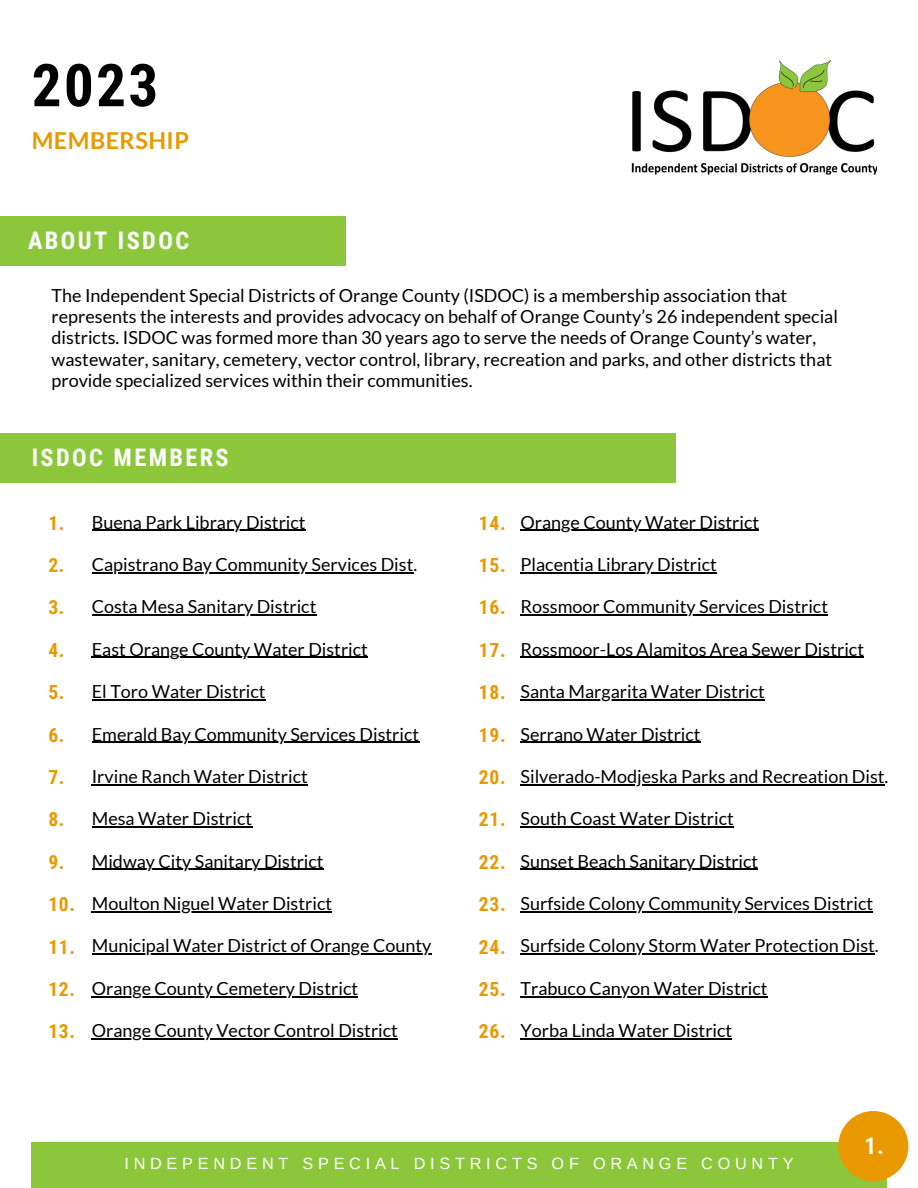
<style>
.page{position:relative;width:918px;height:1188px;background:#fff}
.page>*{position:absolute;margin:0;border:0;box-sizing:border-box;transform-origin:0 0}
.t1{font:700 59.1px "Roboto Condensed";color:#000}
.t2{font:700 24.3px "Roboto Condensed";letter-spacing:.1em;color:#fff}
.t3{font:700 23.4px "Lato";letter-spacing:.02em;color:#e89900}
.t4{font:700 23.4px "Roboto Condensed";color:#fff}
.t5{font:700 19.5px "Roboto Condensed";letter-spacing:.04em;color:#e89900}
.t6{font:18px/21.3px "Lato";color:#000}
.t7{font:16.2px "Arimo";letter-spacing:.295em;color:#fff}
</style>
<div class="page">
<div style="left:32px;top:1142px;width:855px;height:46px;background:#8cc73b"></div>
<div style="left:0;top:216px;width:345px;height:50px;background:#8cc73b"></div>
<img style="left:631px;top:61px;width:245px;height:113px">
<div style="left:0;top:433px;width:676px;height:50px;background:#8cc73b"></div>
<hr style="left:92px;top:530px;width:214px;height:1px;background:#000">
<div style="left:838px;top:1111px;width:70px;height:70px;background:#e89900;border-radius:50%"></div>
<hr style="left:92px;top:572px;width:321px;height:1px;background:#000">
<hr style="left:92px;top:615px;width:224px;height:1px;background:#000">
<hr style="left:92px;top:657px;width:276px;height:1px;background:#000">
<hr style="left:92px;top:699px;width:174px;height:1px;background:#000">
<hr style="left:92px;top:742px;width:327px;height:1px;background:#000">
<hr style="left:92px;top:784px;width:216px;height:1px;background:#000">
<hr style="left:92px;top:826px;width:160px;height:2px;background:#000">
<hr style="left:92px;top:869px;width:232px;height:1px;background:#000">
<hr style="left:92px;top:911px;width:240px;height:1px;background:#000">
<hr style="left:92px;top:954px;width:339px;height:1px;background:#000">
<hr style="left:92px;top:996px;width:266px;height:1px;background:#000">
<hr style="left:92px;top:1038px;width:306px;height:2px;background:#000">
<hr style="left:521px;top:530px;width:238px;height:1px;background:#000">
<hr style="left:521px;top:572px;width:196px;height:1px;background:#000">
<hr style="left:521px;top:615px;width:307px;height:1px;background:#000">
<hr style="left:521px;top:657px;width:343px;height:1px;background:#000">
<hr style="left:521px;top:699px;width:244px;height:1px;background:#000">
<hr style="left:521px;top:742px;width:180px;height:1px;background:#000">
<hr style="left:521px;top:784px;width:364px;height:1px;background:#000">
<hr style="left:521px;top:826px;width:213px;height:2px;background:#000">
<hr style="left:521px;top:869px;width:237px;height:1px;background:#000">
<hr style="left:521px;top:911px;width:352px;height:1px;background:#000">
<hr style="left:521px;top:954px;width:354px;height:1px;background:#000">
<hr style="left:521px;top:996px;width:247px;height:1px;background:#000">
<hr style="left:521px;top:1038px;width:211px;height:2px;background:#000">
<p class="t1" style="left:32px;top:51px;width:128px">2023</p>
<p class="t3" style="left:32px;top:126px;width:159px">MEMBERSHIP</p>
<p class="t2" style="left:28px;top:226px;width:163px">ABOUT ISDOC</p>
<p class="t6" style="left:52px;top:284px;width:788px">The Independent Special Districts of Orange County (ISDOC) is a membership association that represents the interests and provides advocacy on behalf of Orange County’s 26 independent special districts. ISDOC was formed more than 30 years ago to serve the needs of Orange County’s water, wastewater, sanitary, cemetery, vector control, library, recreation and parks, and other districts that provide specialized services within their communities.</p>
<p class="t2" style="left:32px;top:443px;width:199px">ISDOC MEMBERS</p>
<p class="t5" style="left:48px;top:512px;width:18px">1.</p>
<p class="t6" style="left:92px;top:511px;width:215px">Buena Park Library District</p>
<p class="t5" style="left:48px;top:554px;width:18px">2.</p>
<p class="t6" style="left:92px;top:553px;width:327px">Capistrano Bay Community Services Dist.</p>
<p class="t5" style="left:48px;top:596px;width:18px">3.</p>
<p class="t6" style="left:92px;top:596px;width:226px">Costa Mesa Sanitary District</p>
<p class="t5" style="left:48px;top:639px;width:18px">4.</p>
<p class="t6" style="left:92px;top:638px;width:278px">East Orange County Water District</p>
<p class="t5" style="left:48px;top:681px;width:18px">5.</p>
<p class="t6" style="left:92px;top:681px;width:175px">El Toro Water District</p>
<p class="t5" style="left:48px;top:723px;width:18px">6.</p>
<p class="t6" style="left:92px;top:723px;width:329px">Emerald Bay Community Services District</p>
<p class="t5" style="left:48px;top:766px;width:18px">7.</p>
<p class="t6" style="left:92px;top:765px;width:218px">Irvine Ranch Water District</p>
<p class="t5" style="left:48px;top:808px;width:18px">8.</p>
<p class="t6" style="left:92px;top:808px;width:162px">Mesa Water District</p>
<p class="t5" style="left:48px;top:851px;width:18px">9.</p>
<p class="t6" style="left:92px;top:850px;width:233px">Midway City Sanitary District</p>
<p class="t5" style="left:48px;top:893px;width:28px">10.</p>
<p class="t6" style="left:92px;top:892px;width:242px">Moulton Niguel Water District</p>
<p class="t5" style="left:48px;top:935px;width:28px">11.</p>
<p class="t6" style="left:92px;top:935px;width:341px">Municipal Water District of Orange County</p>
<p class="t5" style="left:48px;top:978px;width:28px">12.</p>
<p class="t6" style="left:92px;top:977px;width:268px">Orange County Cemetery District</p>
<p class="t5" style="left:48px;top:1020px;width:28px">13.</p>
<p class="t6" style="left:92px;top:1020px;width:308px">Orange County Vector Control District</p>
<p class="t5" style="left:479px;top:512px;width:28px">14.</p>
<p class="t6" style="left:521px;top:511px;width:240px">Orange County Water District</p>
<p class="t5" style="left:479px;top:554px;width:28px">15.</p>
<p class="t6" style="left:521px;top:553px;width:198px">Placentia Library District</p>
<p class="t5" style="left:479px;top:596px;width:28px">16.</p>
<p class="t6" style="left:521px;top:596px;width:309px">Rossmoor Community Services District</p>
<p class="t5" style="left:479px;top:639px;width:28px">17.</p>
<p class="t6" style="left:521px;top:638px;width:345px">Rossmoor-Los Alamitos Area Sewer District</p>
<p class="t5" style="left:479px;top:681px;width:28px">18.</p>
<p class="t6" style="left:521px;top:681px;width:246px">Santa Margarita Water District</p>
<p class="t5" style="left:479px;top:723px;width:28px">19.</p>
<p class="t6" style="left:521px;top:723px;width:182px">Serrano Water District</p>
<p class="t5" style="left:479px;top:766px;width:28px">20.</p>
<p class="t6" style="left:521px;top:765px;width:369px">Silverado-Modjeska Parks and Recreation Dist.</p>
<p class="t5" style="left:479px;top:808px;width:28px">21.</p>
<p class="t6" style="left:521px;top:808px;width:215px">South Coast Water District</p>
<p class="t5" style="left:479px;top:851px;width:28px">22.</p>
<p class="t6" style="left:521px;top:850px;width:239px">Sunset Beach Sanitary District</p>
<p class="t5" style="left:479px;top:893px;width:28px">23.</p>
<p class="t6" style="left:521px;top:892px;width:354px">Surfside Colony Community Services District</p>
<p class="t5" style="left:479px;top:935px;width:28px">24.</p>
<p class="t6" style="left:521px;top:935px;width:360px">Surfside Colony Storm Water Protection Dist.</p>
<p class="t5" style="left:479px;top:978px;width:28px">25.</p>
<p class="t6" style="left:521px;top:977px;width:249px">Trabuco Canyon Water District</p>
<p class="t5" style="left:479px;top:1020px;width:28px">26.</p>
<p class="t6" style="left:521px;top:1020px;width:213px">Yorba Linda Water District</p>
<p class="t4" style="left:864px;top:1133px;width:21px">1.</p>
<p class="t7" style="left:124px;top:1154px;width:671px">INDEPENDENT SPECIAL DISTRICTS OF ORANGE COUNTY</p>
</div>
